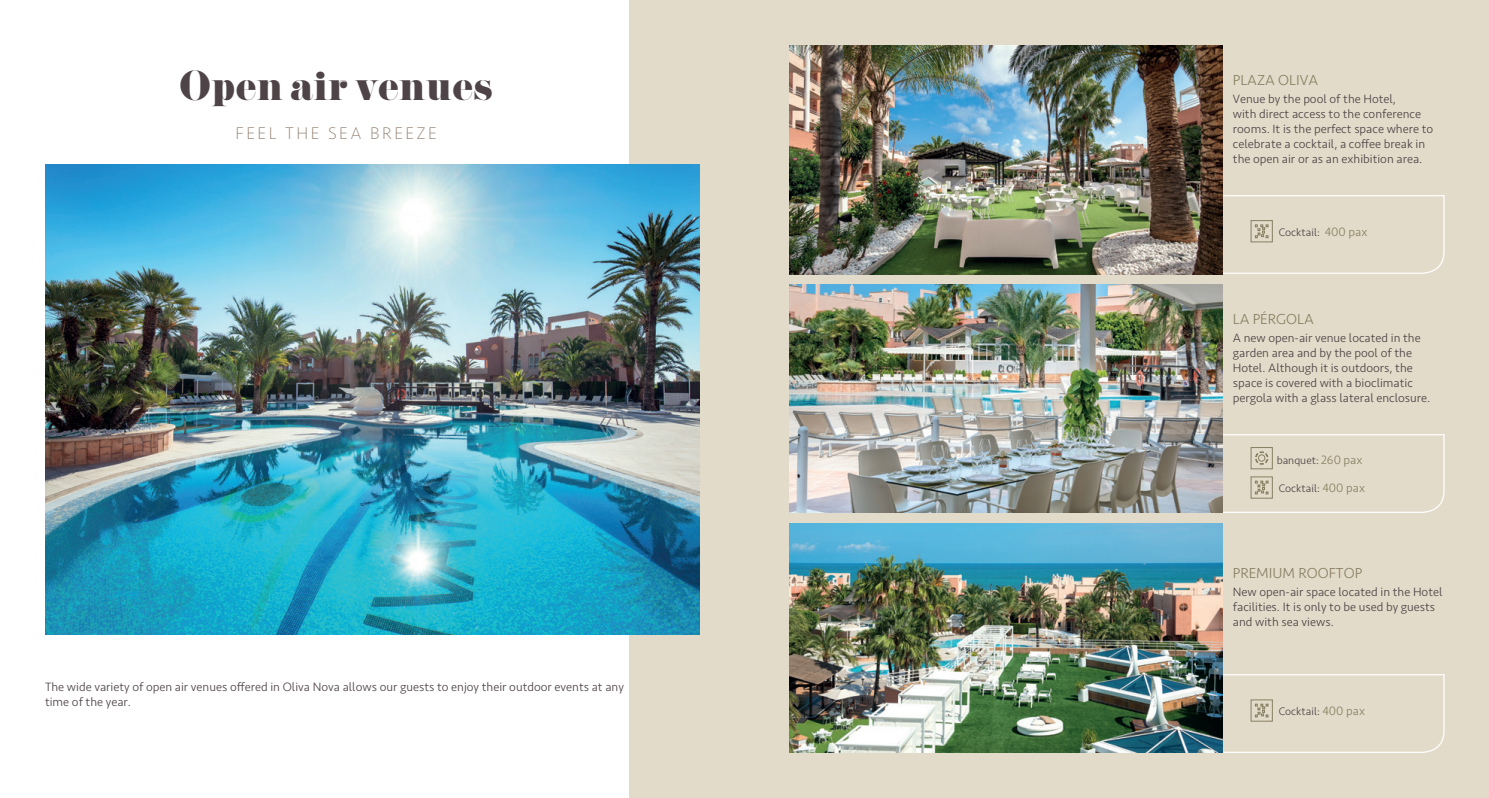
<style>
.page{position:relative;width:1489px;height:798px;background:#fff}
.page>*{position:absolute;margin:0;border:0;box-sizing:border-box;transform-origin:0 0}
.t1{font:37.5px "Pistilli";color:#4e4346}
.t2{font:200 17.5px "Seravek";letter-spacing:.14em;color:#948070}
.t3{font:300 15px "Seravek";color:#887f62}
.t4{font:300 12.5px/15px "Seravek";color:#4e4346}
.t5{font:300 11.25px "Seravek";color:#4e4346}
.s1{font-size:12.5px;color:#887f62}
</style>
<div class="page">
<div style="left:629px;top:0;width:859px;height:797px;background:#e3dbc9"></div>
<svg style="left:1222px;top:194px;width:222px;height:80px"></svg>
<svg style="left:1017px;top:673px;width:427px;height:80px"></svg>
<img style="left:789px;top:284px;width:433px;height:228px">
<img style="left:789px;top:523px;width:433px;height:229px">
<img style="left:789px;top:45px;width:433px;height:229px">
<img style="left:45px;top:164px;width:654px;height:470px">
<svg style="left:1017px;top:433px;width:427px;height:80px"></svg>
<p class="t1" style="left:179px;top:62px;width:315px">Open air venues</p>
<p class="t2" style="left:235px;top:123px;width:203px">FEEL THE SEA BREEZE</p>
<p class="t4" style="left:45px;top:679px;width:580px">The wide variety of open air venues offered in Oliva Nova allows our guests to enjoy their outdoor events at any time of the year.</p>
<p class="t3" style="left:1232px;top:71px;width:87px">PLAZA OLIVA</p>
<p class="t4" style="left:1232px;top:92px;width:202px">Venue by the pool of the Hotel,<br>with direct access to the conference rooms. It is the perfect space where to celebrate a cocktail, a coffee break in the open air or as an exhibition area.</p>
<p class="t5" style="left:1278px;top:225px;width:90px">Cocktail: <span class="s1">400 pax</span></p>
<p class="t3" style="left:1232px;top:310px;width:82px">LA PÉRGOLA</p>
<p class="t4" style="left:1232px;top:331px;width:199px">A new open-air venue located in the garden area and by the pool of the Hotel. Although it is outdoors, the space is covered with a bioclimatic pergola with a glass lateral enclosure.</p>
<p class="t5" style="left:1276px;top:453px;width:87px">banquet: <span class="s1">260 pax</span></p>
<p class="t5" style="left:1278px;top:481px;width:88px">Cocktail: <span class="s1">400 pax</span></p>
<p class="t3" style="left:1232px;top:563px;width:131px">PREMIUM ROOFTOP</p>
<p class="t4" style="left:1232px;top:584px;width:211px">New open-air space located in the Hotel facilities. It is only to be used by guests and with sea views.</p>
<p class="t5" style="left:1278px;top:704px;width:88px">Cocktail: <span class="s1">400 pax</span></p>
</div>
